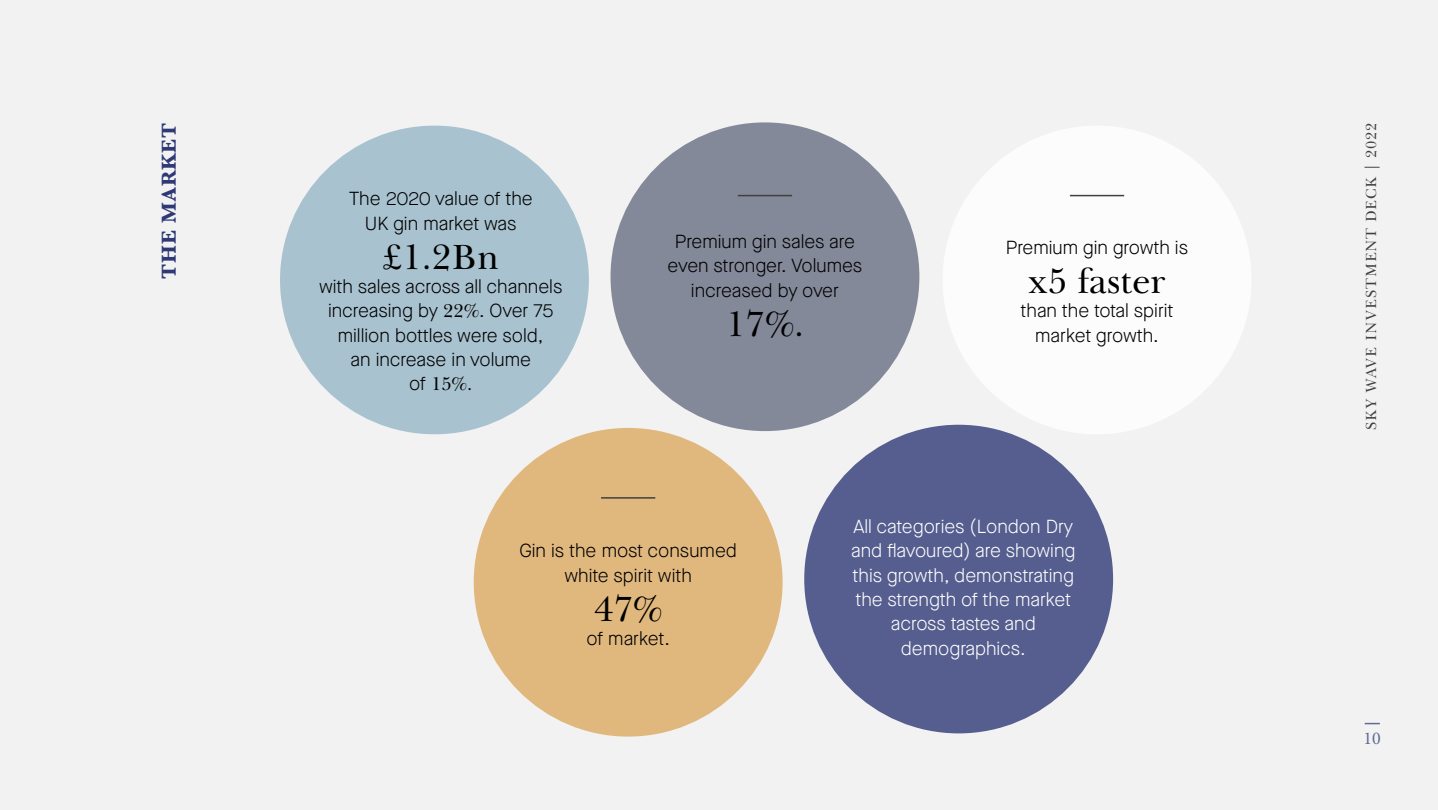
<style>
.page{position:relative;width:1438px;height:810px;background:#fff}
.page>*{position:absolute;margin:0;border:0;box-sizing:border-box;transform-origin:0 0}
.t1{font:36px "Baskerville BT";color:#000}
.t2{font:700 21px "Baskerville";letter-spacing:.05em;color:#2e3975}
.t3{font:300 18.9px/24.3px "Maison Neue";color:#000;text-align:center}
.t4{font:300 18.9px/24.3px "Maison Neue";color:#fff;text-align:center}
.t5{font:18.9px "Baskerville BT";color:#000}
.t6{font:18px "Minion Pro";color:#626b97}
.t7{font:15px "Baskerville BT";letter-spacing:.05em;color:#404040}
.s1{font-family:"Baskerville BT";font-weight:400}
.s2{font-family:"Maison Neue";font-weight:300}
</style>
<div class="page">
<div style="left:0;top:0;width:1437px;height:810px;background:#f2f2f2"></div>
<div style="left:280px;top:126px;width:309px;height:308px;background:#a9c2cf;border-radius:50%"></div>
<div style="left:610px;top:122px;width:309px;height:309px;background:#848999;border-radius:50%"></div>
<div style="left:942px;top:126px;width:309px;height:308px;background:#fff;border-radius:50%"></div>
<div style="left:473px;top:428px;width:309px;height:309px;background:#e0b87e;border-radius:50%"></div>
<div style="left:804px;top:425px;width:308px;height:308px;background:#555e8e;border-radius:50%"></div>
<hr style="left:737px;top:195px;width:55px;height:1px;background:#404040">
<hr style="left:601px;top:497px;width:54px;height:2px;background:#404040">
<hr style="left:1069px;top:195px;width:55px;height:1px;background:#404040">
<svg style="left:1364px;top:723px;width:15px;height:1px"></svg>
<p class="t2" style="left:154px;top:279px;width:158px;rotate:-90deg">THE MARKET</p>
<p class="t3" style="left:349px;top:187px;width:185px">The 2020 value of the<br>UK gin market was</p>
<h1 class="t1" style="left:382px;top:234px;width:118px">£1.2Bn</h1>
<p class="t3" style="left:319px;top:274px;width:245px">with sales across all channels increasing by <span class="s1">22%</span>. Over 75 million bottles were sold,<br>an increase in volume</p>
<p class="t5" style="left:409px;top:372px;width:64px"><span class="s2">of</span> 15%.</p>
<p class="t3" style="left:667px;top:229px;width:196px">Premium gin sales are even stronger. Volumes increased by over</p>
<h1 class="t1" style="left:725px;top:301px;width:80px">17%.</h1>
<p class="t3" style="left:1005px;top:235px;width:184px">Premium gin growth is</p>
<h1 class="t1" style="left:1027px;top:259px;width:139px">x5 faster</h1>
<p class="t3" style="left:1020px;top:299px;width:154px">than the total spirit market growth.</p>
<p class="t3" style="left:519px;top:539px;width:219px">Gin is the most consumed white spirit with</p>
<h1 class="t1" style="left:594px;top:586px;width:70px">47%</h1>
<p class="t3" style="left:586px;top:626px;width:85px">of market.</p>
<p class="t4" style="left:851px;top:514px;width:226px">All categories (London Dry and flavoured) are showing this growth, demonstrating the strength of the market across tastes and demographics.</p>
<p class="t7" style="left:1361px;top:430px;width:309px;rotate:-90deg">SKY WAVE INVESTMENT DECK | 2022</p>
<p class="t6" style="left:1363px;top:727px;width:19px">10</p>
</div>
